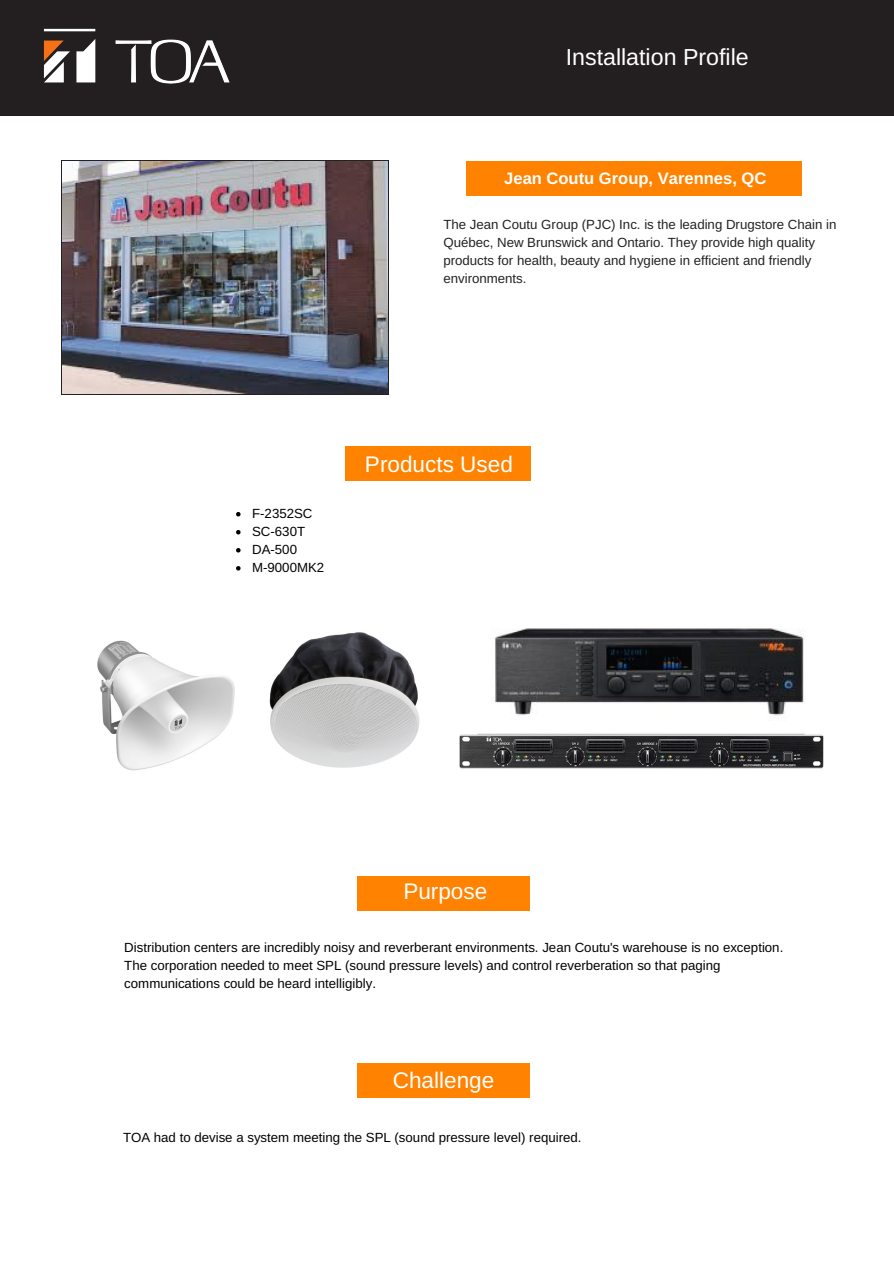
<style>
.page{position:relative;width:894px;height:1264px;background:#fff}
.page>*{position:absolute;margin:0;border:0;box-sizing:border-box;transform-origin:0 0}
.t1{font:23.25px "Arimo";color:#fff}
.t2{font:22.5px "Arimo";color:#fff}
.t3{font:700 16.5px "Arimo";color:#fff}
.t4{font:13.2px/18px "Arimo";color:#000}
.t5{font:13.2px/18px "Arimo";color:#222}
</style>
<div class="page">
<div style="left:466px;top:161px;width:335px;height:34px;background:#ff8200"></div>
<svg style="left:236px;top:512px;width:4px;height:4px"></svg>
<svg style="left:236px;top:530px;width:4px;height:4px"></svg>
<svg style="left:236px;top:548px;width:4px;height:4px"></svg>
<svg style="left:236px;top:566px;width:4px;height:4px"></svg>
<div style="left:345px;top:446px;width:185px;height:35px;background:#ff8200"></div>
<div style="left:357px;top:875px;width:173px;height:35px;background:#ff8200"></div>
<div style="left:357px;top:1063px;width:173px;height:35px;background:#ff8200"></div>
<div style="left:0;top:0;width:893px;height:116px;background:#231f20"></div>
<img style="left:43px;top:28px;width:187px;height:56px">
<img style="left:63px;top:162px;width:324px;height:232px">
<img style="left:459px;top:733px;width:365px;height:36px">
<img style="left:494px;top:628px;width:311px;height:88px">
<img style="left:97px;top:640px;width:138px;height:131px">
<img style="left:269px;top:632px;width:151px;height:136px">
<h1 class="t1" style="left:565px;top:44px;width:184px">Installation Profile</h1>
<p class="t3" style="left:504px;top:168px;width:263px">Jean Coutu Group, Varennes, QC</p>
<p class="t5" style="left:443px;top:215px;width:394px">The Jean Coutu Group (PJC) Inc. is the leading Drugstore Chain in Québec, New Brunswick and Ontario. They provide high quality products for health, beauty and hygiene in efficient and friendly environments.</p>
<p class="t4" style="left:252px;top:504px;width:74px">F-2352SC<br>SC-630T<br>DA-500<br>M-9000MK2</p>
<h2 class="t2" style="left:365px;top:451px;width:149px">Products Used</h2>
<h2 class="t2" style="left:403px;top:878px;width:85px">Purpose</h2>
<p class="t4" style="left:124px;top:938px;width:660px">Distribution centers are incredibly noisy and reverberant environments. Jean Coutu's warehouse is no exception.<br>The corporation needed to meet SPL (sound pressure levels) and control reverberation so that paging communications could be heard intelligibly.</p>
<h2 class="t2" style="left:392px;top:1067px;width:103px">Challenge</h2>
<p class="t4" style="left:123px;top:1128px;width:460px">TOA had to devise a system meeting the SPL (sound pressure level) required.</p>
</div>
